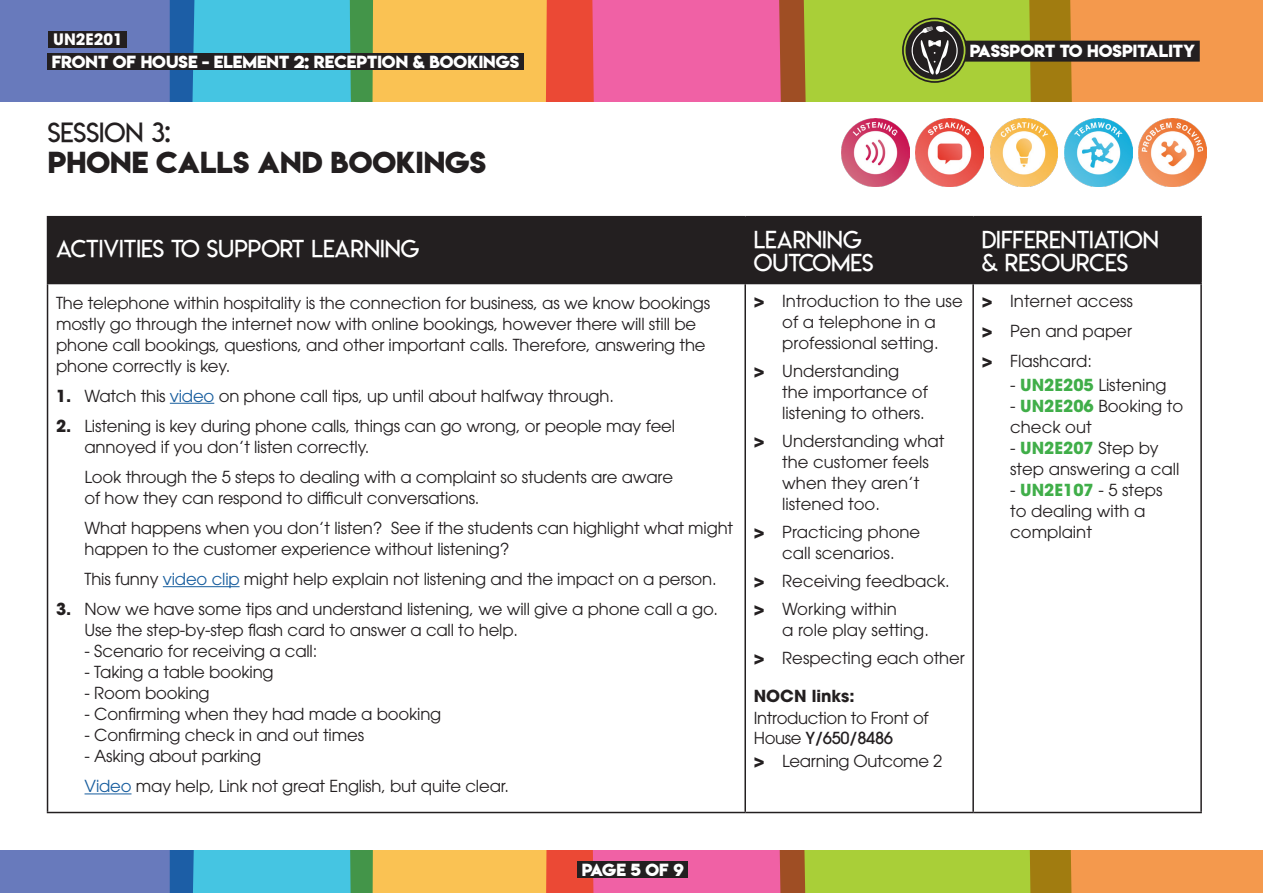
<style>
.page{position:relative;width:1263px;height:893px;background:#fff}
.page>*{position:absolute;margin:0;border:0;box-sizing:border-box;transform-origin:0 0}
.t1{font:27px "Lemon Milkbold";color:#231f20}
.t2{font:27px "Lemon Milklight";color:#231f20}
.t3{font:24px/22.5px "Lemon Milklight";color:#fff}
.t4{font:16.5px/21px "ITC Avant Garde Pro";letter-spacing:-.01em;color:#231f20}
.t5{font:700 16.5px "ITC Avant Garde Pro";color:#231f20}
.t6{font:15.6px "Lemon Milkbold";color:#fff}
.t7{font:700 15.6px "ITC Avant Garde Pro";color:#fff}
.s1{font-weight:700}
.s2{color:#175d9e}
.s3{font-weight:700;font-size:18px}
.s4{font-weight:500}
.s5{font-weight:700;color:#40ae49}
</style>
<div class="page">
<div style="left:48px;top:217px;width:697px;height:67px;background:#231f20"></div>
<div style="left:745px;top:217px;width:228px;height:67px;background:#231f20"></div>
<div style="left:973px;top:217px;width:228px;height:67px;background:#231f20"></div>
<hr style="left:47px;top:216px;width:698px;height:1px;background:#231f20">
<hr style="left:47px;top:217px;width:1px;height:66px;background:#231f20">
<hr style="left:745px;top:216px;width:228px;height:1px;background:#231f20">
<hr style="left:973px;top:216px;width:229px;height:1px;background:#231f20">
<hr style="left:1200px;top:217px;width:2px;height:66px;background:#231f20">
<hr style="left:47px;top:283px;width:698px;height:1px;background:#231f20">
<hr style="left:47px;top:284px;width:1px;height:528px;background:#231f20">
<hr style="left:744px;top:284px;width:2px;height:528px;background:#231f20">
<hr style="left:973px;top:283px;width:229px;height:1px;background:#231f20">
<hr style="left:972px;top:284px;width:2px;height:528px;background:#231f20">
<hr style="left:1200px;top:284px;width:2px;height:528px;background:#231f20">
<hr style="left:47px;top:812px;width:698px;height:1px;background:#231f20">
<hr style="left:745px;top:812px;width:228px;height:1px;background:#231f20">
<hr style="left:973px;top:812px;width:229px;height:1px;background:#231f20">
<hr style="left:170px;top:403px;width:44px;height:1px;background:#175d9e">
<hr style="left:163px;top:586px;width:77px;height:1px;background:#175d9e">
<hr style="left:85px;top:793px;width:47px;height:1px;background:#175d9e">
<img style="left:990px;top:119px;width:68px;height:67px">
<img style="left:1064px;top:119px;width:68px;height:67px">
<img style="left:1138px;top:119px;width:68px;height:67px">
<svg style="left:0;top:851px;width:1263px;height:42px;background:#af9c75"></svg>
<div style="left:578px;top:862px;width:110px;height:16px;background:#231f20"></div>
<svg style="left:0;top:0;width:1263px;height:102px;background:#ad9172"></svg>
<div style="left:902px;top:18px;width:65px;height:65px;border:2px solid #231f20;border-radius:50%"></div>
<img style="left:916px;top:119px;width:67px;height:67px">
<img style="left:842px;top:119px;width:67px;height:67px">
<div style="left:48px;top:53px;width:476px;height:17px;background:#231f20"></div>
<div style="left:49px;top:31px;width:78px;height:17px;background:#231f20"></div>
<p class="t7" style="left:53px;top:29px;width:71px">UN2E201</p>
<p class="t6" style="left:52px;top:50px;width:469px">FRONT OF HOUSE - ELEMENT 2: RECEPTION &amp; BOOKINGS</p>
<p class="t2" style="left:48px;top:115px;width:124px">SESSION 3:</p>
<h1 class="t1" style="left:48px;top:143px;width:440px">PHONE CALLS AND BOOKINGS</h1>
<p class="t6" style="left:970px;top:40px;width:227px">PASSPORT TO HOSPITALITY</p>
<p class="t3" style="left:56px;top:237px;width:365px">ACTIVITIES TO SUPPORT LEARNING</p>
<p class="t3" style="left:754px;top:229px;width:121px">LEARNING<br>OUTCOMES</p>
<p class="t3" style="left:982px;top:229px;width:179px">DIFFERENTIATION &amp; RESOURCES</p>
<p class="t4" style="left:56px;top:292px;width:655px">The telephone within hospitality is the connection for business, as we know bookings mostly go through the internet now with online bookings, however there will still be phone call bookings, questions, and other important calls. Therefore, answering the phone correctly is key.</p>
<p class="t4" style="left:56px;top:385px;width:559px"><span class="s1">1.</span> Watch this <span class="s2">video</span> on phone call tips, up until about halfway through.</p>
<p class="t4" style="left:85px;top:415px;width:592px;text-indent:-28px"><span class="s1">2.</span> Listening is key during phone calls, things can go wrong, or people may feel annoyed if you don’t listen correctly.</p>
<p class="t4" style="left:85px;top:466px;width:590px">Look through the 5 steps to dealing with a complaint so students are aware of how they can respond to difficult conversations.</p>
<p class="t4" style="left:85px;top:517px;width:650px">What happens when you don’t listen? See if the students can highlight what might happen to the customer experience without listening?</p>
<p class="t4" style="left:85px;top:568px;width:633px">This funny <span class="s2">video clip</span> might help explain not listening and the impact on a person.</p>
<p class="t4" style="left:85px;top:598px;width:635px;text-indent:-28px"><span class="s1">3.</span> Now we have some tips and understand listening, we will give a phone call a go.<br>Use the step-by-step flash card to answer a call to help.</p>
<p class="t4" style="left:85px;top:640px;width:234px">- Scenario for receiving a call:</p>
<p class="t4" style="left:85px;top:661px;width:191px">- Taking a table booking</p>
<p class="t4" style="left:85px;top:682px;width:127px">- Room booking</p>
<p class="t4" style="left:85px;top:703px;width:358px">- Confirming when they had made a booking</p>
<p class="t4" style="left:85px;top:724px;width:281px">- Confirming check in and out times</p>
<p class="t4" style="left:85px;top:745px;width:178px">- Asking about parking</p>
<p class="t4" style="left:85px;top:775px;width:426px"><span class="s2">Video</span> may help, Link not great English, but quite clear.</p>
<p class="t4" style="left:754px;top:290px;width:210px;text-align:center"><span class="s3">&gt;</span> Introduction to the use of a telephone in a professional setting.</p>
<p class="t4" style="left:782px;top:360px;width:147px;text-indent:-29px"><span class="s3">&gt;</span> Understanding the importance of listening to others.</p>
<p class="t4" style="left:782px;top:430px;width:164px;text-indent:-29px"><span class="s3">&gt;</span> Understanding what the customer feels when they aren’t listened too.</p>
<p class="t4" style="left:754px;top:521px;width:168px;text-align:center"><span class="s3">&gt;</span> Practicing phone call scenarios.</p>
<p class="t4" style="left:754px;top:570px;width:198px"><span class="s3">&gt;</span> Receiving feedback.</p>
<p class="t4" style="left:782px;top:598px;width:148px;text-indent:-29px"><span class="s3">&gt;</span> Working within<br>a role play setting.</p>
<p class="t4" style="left:754px;top:647px;width:212px"><span class="s3">&gt;</span> Respecting each other</p>
<p class="t5" style="left:754px;top:684px;width:102px">NOCN links:</p>
<p class="t4" style="left:754px;top:708px;width:176px;line-height:20px">Introduction to Front of<br>House <span class="s4">Y/650/8486</span></p>
<p class="t4" style="left:754px;top:750px;width:190px"><span class="s3">&gt;</span> Learning Outcome 2</p>
<p class="t4" style="left:982px;top:290px;width:153px"><span class="s3">&gt;</span> Internet access</p>
<p class="t4" style="left:982px;top:320px;width:152px"><span class="s3">&gt;</span> Pen and paper</p>
<p class="t4" style="left:982px;top:350px;width:112px"><span class="s3">&gt;</span> Flashcard:</p>
<p class="t4" style="left:1010px;top:374px;width:158px">- <span class="s5">UN2E205</span> Listening</p>
<p class="t4" style="left:1010px;top:395px;width:174px">- <span class="s5">UN2E206</span> Booking to check out</p>
<p class="t4" style="left:1010px;top:437px;width:171px">- <span class="s5">UN2E207</span> Step by step answering a call</p>
<p class="t4" style="left:1010px;top:479px;width:154px">- <span class="s5">UN2E107</span> - 5 steps to dealing with a complaint</p>
<p class="t6" style="left:582px;top:859px;width:103px">PAGE 5 OF 9</p>
</div>
